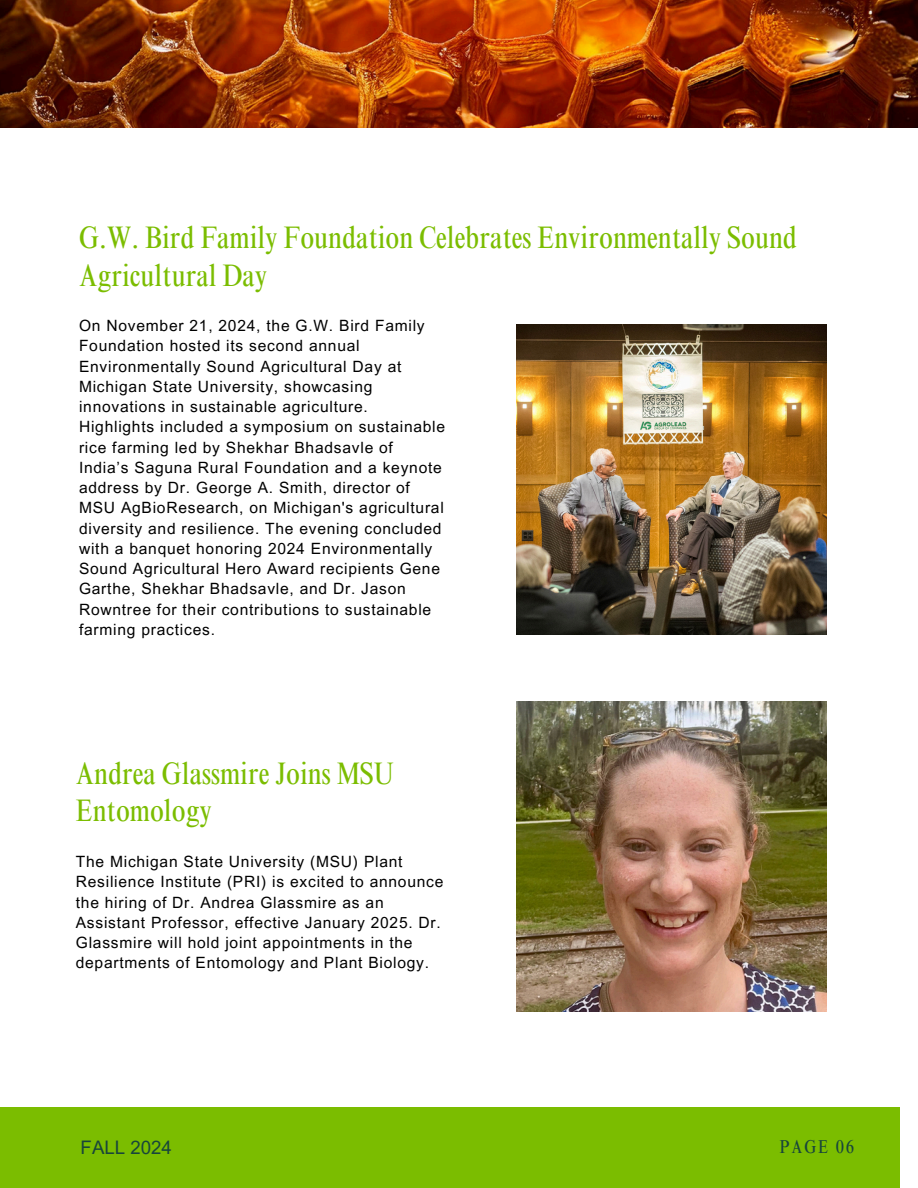
<style>
.page{position:relative;width:918px;height:1188px;background:#fff}
.page>*{position:absolute;margin:0;border:0;box-sizing:border-box;transform-origin:0 0}
.t1{font:condensed 31.2px/37.2px "Times NRMT Pro";color:#7bbd00}
.t2{font:18.6px "Arial MT Pro";color:#18453b}
.t3{font:condensed 18.6px "Times NRMT Pro";letter-spacing:.1em;color:#18453b}
.t4{font:15.6px/20.2px "Arial MT Pro";letter-spacing:.05em;color:#000}
</style>
<div class="page">
<div style="left:0;top:1107px;width:900px;height:81px;background:#7bbd00"></div>
<img style="left:0;top:0;width:918px;height:127px">
<img style="left:517px;top:325px;width:309px;height:309px">
<img style="left:517px;top:702px;width:309px;height:309px">
<p class="t1" style="left:79px;top:223px;width:719px">G.W. Bird Family Foundation Celebrates Environmentally Sound<br>Agricultural Day</p>
<p class="t4" style="left:79px;top:317px;width:368px">On November 21, 2024, the G.W. Bird Family Foundation hosted its second annual Environmentally Sound Agricultural Day at Michigan State University, showcasing innovations in sustainable agriculture.<br>Highlights included a symposium on sustainable rice farming led by Shekhar Bhadsavle of India’s Saguna Rural Foundation and a keynote address by Dr. George A. Smith, director of MSU AgBioResearch, on Michigan's agricultural diversity and resilience. The evening concluded with a banquet honoring 2024 Environmentally Sound Agricultural Hero Award recipients Gene Garthe, Shekhar Bhadsavle, and Dr. Jason Rowntree for their contributions to sustainable farming practices.</p>
<h1 class="t1" style="left:76px;top:759px;width:319px">Andrea Glassmire Joins MSU<br>Entomology</h1>
<p class="t4" style="left:76px;top:853px;width:369px">The Michigan State University (MSU) Plant Resilience Institute (PRI) is excited to announce the hiring of Dr. Andrea Glassmire as an Assistant Professor, effective January 2025. Dr.<br>Glassmire will hold joint appointments in the departments of Entomology and Plant Biology.</p>
<p class="t2" style="left:81px;top:1141px;width:93px">FALL 2024</p>
<h1 class="t3" style="left:779px;top:1140px;width:76px">PAGE 06</h1>
</div>
